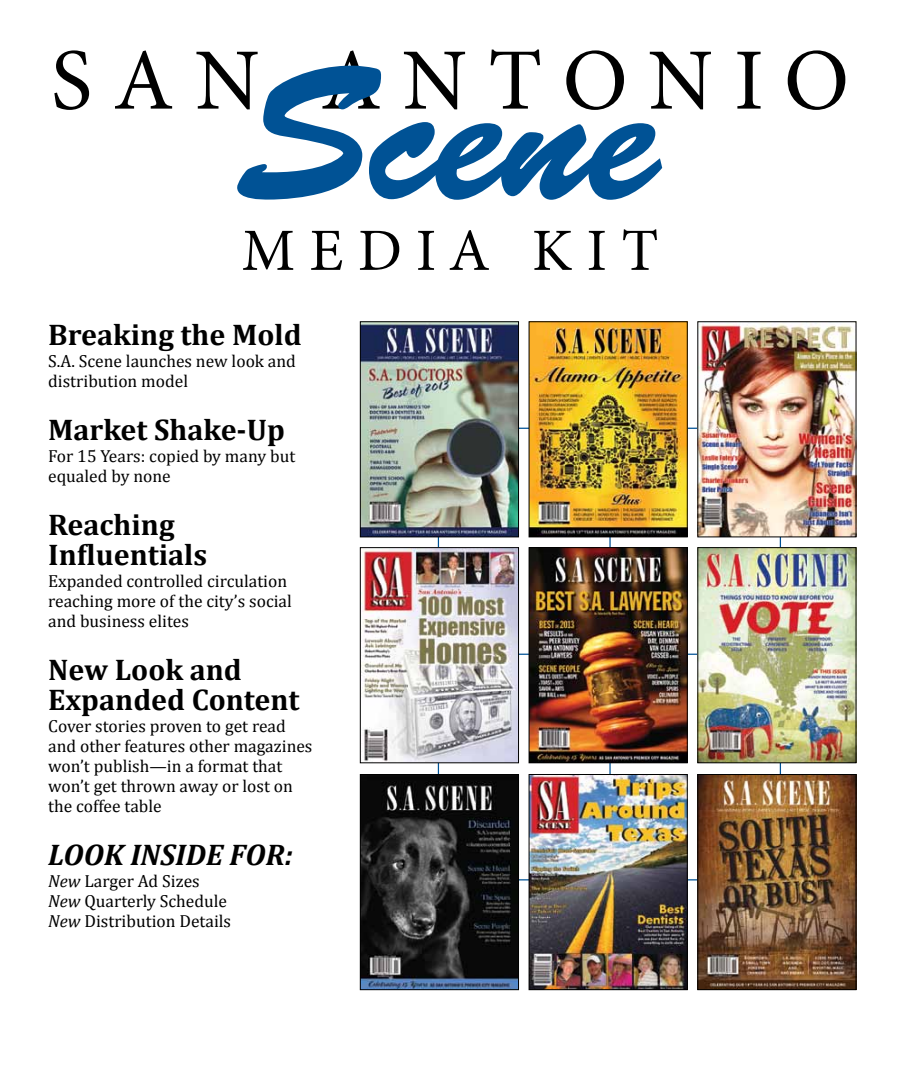
<style>
.page{position:relative;width:900px;height:1080px;background:#fff}
.page>*{position:absolute;margin:0;border:0;box-sizing:border-box;transform-origin:0 0}
.t1{font:187.5px "Brush Script Std";color:#005295}
.t2{font:87.5px "Minion Pro";letter-spacing:.24em;color:#000}
.t3{font:60px "Minion Pro";letter-spacing:.24em;color:#000}
.t4{font:700 30px/30px "Cambria";color:#000}
.t5{font:italic 700 30px "Cambria";color:#000}
.t6{font:17.5px/20px "Cambria";color:#000}
.s1{font-style:italic}
</style>
<div class="page">
<svg style="left:237px;top:65px;width:426px;height:135px"></svg>
<hr style="left:438px;top:392px;width:1px;height:524px;background:#005295">
<hr style="left:609px;top:392px;width:2px;height:524px;background:#005295">
<hr style="left:780px;top:392px;width:1px;height:524px;background:#005295">
<hr style="left:437px;top:654px;width:343px;height:1px;background:#005295">
<hr style="left:437px;top:428px;width:343px;height:1px;background:#005295">
<hr style="left:437px;top:879px;width:343px;height:1px;background:#005295">
<img style="left:362px;top:323px;width:155px;height:212px">
<div style="left:360px;top:321px;width:159px;height:216px;border:1px solid #000"></div>
<img style="left:531px;top:323px;width:155px;height:212px">
<div style="left:529px;top:321px;width:159px;height:216px;border:1px solid #000"></div>
<img style="left:700px;top:323px;width:154px;height:212px">
<img style="left:362px;top:549px;width:155px;height:212px">
<div style="left:360px;top:547px;width:159px;height:216px;border:1px solid #000"></div>
<img style="left:531px;top:549px;width:155px;height:212px">
<div style="left:529px;top:547px;width:159px;height:216px;border:1px solid #000"></div>
<img style="left:700px;top:549px;width:154px;height:212px">
<div style="left:698px;top:547px;width:158px;height:216px;border:1px solid #000"></div>
<img style="left:362px;top:776px;width:155px;height:212px">
<div style="left:360px;top:774px;width:159px;height:216px;border:1px solid #000"></div>
<img style="left:531px;top:776px;width:155px;height:212px">
<div style="left:529px;top:774px;width:159px;height:216px;border:1px solid #000"></div>
<img style="left:700px;top:776px;width:154px;height:212px">
<div style="left:698px;top:774px;width:158px;height:216px;border:1px solid #000"></div>
<h2 class="t2" style="left:51px;top:22px;width:800px">SAN ANTONIO</h2>
<h1 class="t1" style="left:237px;top:30px;width:422px">Scene</h1>
<h3 class="t3" style="left:242px;top:211px;width:418px">MEDIA KIT</h3>
<h3 class="t4" style="left:48px;top:319px;width:255px">Breaking the Mold</h3>
<p class="t6" style="left:48px;top:351px;width:249px">S.A. Scene launches new look and distribution model</p>
<h3 class="t4" style="left:48px;top:414px;width:238px">Market Shake-Up</h3>
<p class="t6" style="left:48px;top:446px;width:249px">For 15 Years: copied by many but equaled by none</p>
<h3 class="t4" style="left:48px;top:509px;width:161px">Reaching<br>Influentials</h3>
<p class="t6" style="left:48px;top:571px;width:245px">Expanded controlled circulation reaching more of the city’s social and business elites</p>
<h3 class="t4" style="left:48px;top:654px;width:253px">New Look and<br>Expanded Content</h3>
<p class="t6" style="left:48px;top:716px;width:266px">Cover stories proven to get read and other features other magazines won’t publish—in a format that won’t get thrown away or lost on the coffee table</p>
<h3 class="t5" style="left:48px;top:836px;width:246px">LOOK INSIDE FOR:</h3>
<p class="t6" style="left:48px;top:871px;width:184px"><span class="s1">New</span> Larger Ad Sizes<br><span class="s1">New</span> Quarterly Schedule<br><span class="s1">New</span> Distribution Details</p>
</div>
